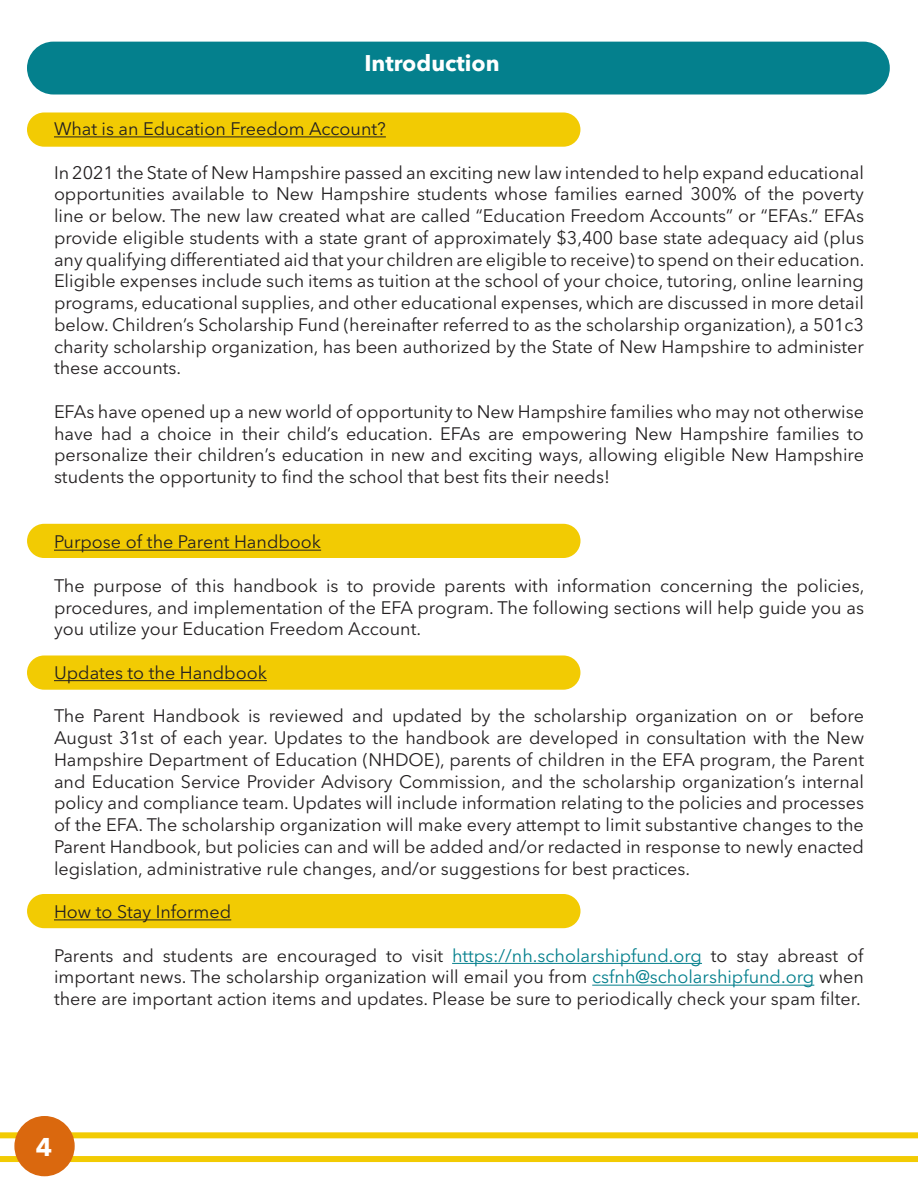
<style>
.page{position:relative;width:918px;height:1188px;background:#fff}
.page>*{position:absolute;margin:0;border:0;box-sizing:border-box;transform-origin:0 0}
.t1{font:700 25.5px "Avenir Next LT Pro";color:#fff}
.t2{font:700 22.5px "Avenir Next LT Pro";color:#fff}
.t3{font:18px/21.8px "Avenir Next LT Pro";color:#232021;text-align:justify}
.s1{color:#04808d}
</style>
<div class="page">
<div style="left:0;top:1156px;width:918px;height:6px;background:#f2cb03"></div>
<div style="left:0;top:1132px;width:918px;height:6px;background:#f2cb03"></div>
<div style="left:27px;top:112px;width:553px;height:35px;background:#f2cb03;border-radius:17px"></div>
<div style="left:27px;top:524px;width:553px;height:34px;background:#f2cb03;border-radius:17px"></div>
<div style="left:27px;top:656px;width:553px;height:34px;background:#f2cb03;border-radius:17px"></div>
<div style="left:27px;top:894px;width:553px;height:34px;background:#f2cb03;border-radius:17px"></div>
<div style="left:27px;top:42px;width:863px;height:52px;background:#04808d;border-radius:26px"></div>
<hr style="left:54px;top:136px;width:332px;height:1px;background:#232021">
<hr style="left:54px;top:550px;width:267px;height:1px;background:#232021">
<hr style="left:54px;top:680px;width:213px;height:1px;background:#232021">
<hr style="left:54px;top:919px;width:177px;height:1px;background:#232021">
<hr style="left:452px;top:963px;width:250px;height:1px;background:#04808d">
<hr style="left:592px;top:985px;width:222px;height:1px;background:#04808d">
<div style="left:15px;top:1117px;width:59px;height:59px;background:#da680e;border-radius:50%"></div>
<div style="left:14px;top:1116px;width:61px;height:60px;border:2px solid #da680e;border-radius:50%"></div>
<p class="t2" style="left:364px;top:49px;width:137px">Introduction</p>
<p class="t3" style="left:54px;top:118px;width:333px">What is an Education Freedom Account?</p>
<p class="t3" style="left:54px;top:161px;width:812px">In 2021 the State of New Hampshire passed an exciting new law intended to help expand educational opportunities available to New Hampshire students whose families earned 300% of the poverty line or below. The new law created what are called “Education Freedom Accounts” or “EFAs.” EFAs provide eligible students with a state grant of approximately $3,400 base state adequacy aid (plus any qualifying differentiated aid that your children are eligible to receive) to spend on their education.<br>Eligible expenses include such items as tuition at the school of your choice, tutoring, online learning programs, educational supplies, and other educational expenses, which are discussed in more detail below. Children’s Scholarship Fund (hereinafter referred to as the scholarship organization), a 501c3 charity scholarship organization, has been authorized by the State of New Hampshire to administer these accounts.</p>
<p class="t3" style="left:54px;top:401px;width:812px">EFAs have opened up a new world of opportunity to New Hampshire families who may not otherwise have had a choice in their child’s education. EFAs are empowering New Hampshire families to personalize their children’s education in new and exciting ways, allowing eligible New Hampshire students the opportunity to find the school that best fits their needs!</p>
<p class="t3" style="left:54px;top:531px;width:269px">Purpose of the Parent Handbook</p>
<p class="t3" style="left:54px;top:575px;width:812px">The purpose of this handbook is to provide parents with information concerning the policies, procedures, and implementation of the EFA program. The following sections will help guide you as you utilize your Education Freedom Account.</p>
<p class="t3" style="left:54px;top:662px;width:214px">Updates to the Handbook</p>
<p class="t3" style="left:54px;top:705px;width:812px">The Parent Handbook is reviewed and updated by the scholarship organization on or before August 31st of each year. Updates to the handbook are developed in consultation with the New Hampshire Department of Education (NHDOE), parents of children in the EFA program, the Parent and Education Service Provider Advisory Commission, and the scholarship organization’s internal policy and compliance team. Updates will include information relating to the policies and processes of the EFA. The scholarship organization will make every attempt to limit substantive changes to the Parent Handbook, but policies can and will be added and/or redacted in response to newly enacted legislation, administrative rule changes, and/or suggestions for best practices.</p>
<p class="t3" style="left:54px;top:901px;width:179px">How to Stay Informed</p>
<p class="t3" style="left:54px;top:944px;width:812px">Parents and students are encouraged to visit <span class="s1">https://nh.scholarshipfund.org</span> to stay abreast of important news. The scholarship organization will email you from <span class="s1">csfnh@scholarshipfund.org</span> when there are important action items and updates. Please be sure to periodically check your spam filter.</p>
<p class="t1" style="left:36px;top:1131px;width:18px">4</p>
</div>
